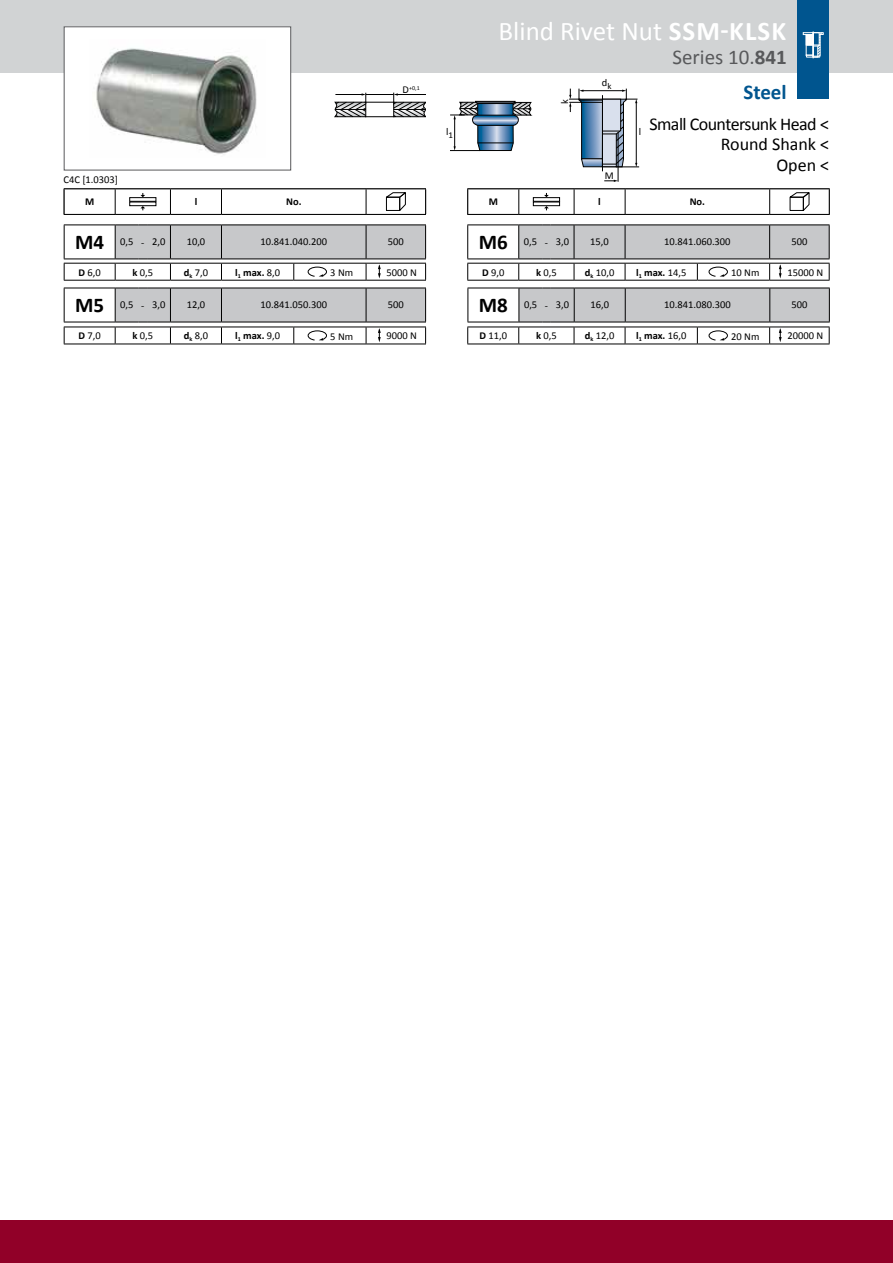
<style>
.page{position:relative;width:893px;height:1263px;background:#fff}
.page>*{position:absolute;margin:0;border:0;box-sizing:border-box;transform-origin:0 0}
.t1{font:27px "Calibri";color:#fff}
.t2{font:21px/35px "Calibri";color:#58595b;text-align:right}
.t3{font:18px/20.4px "Calibri";letter-spacing:-.03em;color:#000;text-align:right}
.t4{font:10.5px "Calibri";color:#000}
.t5{font:700 10.5px "Calibri";color:#000}
.t6{font:9px "Calibri";color:#000}
.t7{font:6px "Calibri";color:#000}
.s1{font-size:10.5px}
.s2{font-weight:700}
.s3{font-weight:700;color:#00558f}
.s4{font-weight:700;font-size:21px}
.s5{font-weight:400}
</style>
<div class="page">
<div style="left:0;top:1220px;width:893px;height:43px;background:#910028"></div>
<div style="left:0;top:0;width:893px;height:72px;background:#d1d3d4"></div>
<div style="left:64px;top:27px;width:227px;height:143px;background:#fff"></div>
<img style="left:96px;top:48px;width:161px;height:107px">
<div style="left:64px;top:26px;width:227px;height:144px;border:1px solid #58595b"></div>
<svg style="left:797px;top:0;width:32px;height:99px;background:#146297"></svg>
<hr style="left:618px;top:132px;width:1px;height:50px;background:#000">
<hr style="left:602px;top:95px;width:1px;height:76px;background:#000">
<svg style="left:604px;top:180px;width:14px;height:2px"></svg>
<svg style="left:569px;top:89px;width:70px;height:79px"></svg>
<svg style="left:450px;top:101px;width:81px;height:50px"></svg>
<svg style="left:335px;top:93px;width:91px;height:24px"></svg>
<hr style="left:64px;top:280px;width:51px;height:1px;background:#000">
<hr style="left:115px;top:280px;width:55px;height:1px;background:#000">
<hr style="left:170px;top:280px;width:51px;height:1px;background:#000">
<hr style="left:221px;top:280px;width:73px;height:1px;background:#000">
<hr style="left:294px;top:280px;width:72px;height:1px;background:#000">
<hr style="left:366px;top:280px;width:60px;height:1px;background:#000">
<hr style="left:64px;top:344px;width:51px;height:1px;background:#000">
<hr style="left:115px;top:344px;width:55px;height:1px;background:#000">
<hr style="left:170px;top:344px;width:51px;height:1px;background:#000">
<hr style="left:221px;top:344px;width:73px;height:1px;background:#000">
<hr style="left:294px;top:344px;width:72px;height:1px;background:#000">
<hr style="left:366px;top:344px;width:60px;height:1px;background:#000">
<hr style="left:467px;top:280px;width:52px;height:1px;background:#000">
<hr style="left:519px;top:280px;width:55px;height:1px;background:#000">
<hr style="left:574px;top:280px;width:51px;height:1px;background:#000">
<hr style="left:625px;top:280px;width:72px;height:1px;background:#000">
<hr style="left:697px;top:280px;width:73px;height:1px;background:#000">
<hr style="left:770px;top:280px;width:59px;height:1px;background:#000">
<hr style="left:467px;top:344px;width:52px;height:1px;background:#000">
<hr style="left:519px;top:344px;width:55px;height:1px;background:#000">
<hr style="left:574px;top:344px;width:51px;height:1px;background:#000">
<hr style="left:625px;top:344px;width:72px;height:1px;background:#000">
<hr style="left:697px;top:344px;width:73px;height:1px;background:#000">
<hr style="left:770px;top:344px;width:59px;height:1px;background:#000">
<svg style="left:64px;top:225px;width:362px;height:55px"></svg>
<svg style="left:64px;top:288px;width:362px;height:56px"></svg>
<svg style="left:467px;top:225px;width:363px;height:55px"></svg>
<svg style="left:467px;top:288px;width:363px;height:56px"></svg>
<hr style="left:64px;top:214px;width:51px;height:1px;background:#000">
<hr style="left:115px;top:214px;width:55px;height:1px;background:#000">
<hr style="left:170px;top:214px;width:51px;height:1px;background:#000">
<hr style="left:221px;top:214px;width:145px;height:1px;background:#000">
<hr style="left:366px;top:214px;width:60px;height:1px;background:#000">
<svg style="left:64px;top:189px;width:362px;height:25px"></svg>
<div style="left:386px;top:197px;width:14px;height:14px;border:1px solid #000"></div>
<hr style="left:467px;top:214px;width:52px;height:1px;background:#000">
<hr style="left:519px;top:214px;width:55px;height:1px;background:#000">
<hr style="left:574px;top:214px;width:51px;height:1px;background:#000">
<hr style="left:625px;top:214px;width:145px;height:1px;background:#000">
<hr style="left:770px;top:214px;width:60px;height:1px;background:#000">
<svg style="left:467px;top:189px;width:363px;height:25px"></svg>
<div style="left:790px;top:197px;width:14px;height:14px;border:1px solid #000"></div>
<p class="t4" style="left:63px;top:172px;width:56px">C4C [1.0303]</p>
<p class="t7" style="left:402px;top:84px;width:19px"><span class="s1">D</span>+0,1</p>
<h1 class="t1" style="left:499px;top:14px;width:289px">Blind Rivet Nut <span class="s2">SSM-KLSK</span></h1>
<h2 class="t2" style="left:672px;top:39px;width:116px">Series 10.<span class="s2">841<br></span><span class="s3">Steel</span></h2>
<h3 class="t3" style="left:649px;top:114px;width:181px">Small Countersunk Head &lt;<br>Round Shank &lt;<br>Open &lt;</h3>
<p class="t4" style="left:602px;top:76px;width:11px">d<sub>k</sub></p>
<p class="t4" style="left:558px;top:104px;width:6px;rotate:-90deg">k</p>
<p class="t4" style="left:446px;top:125px;width:4px">l</p>
<p class="t4" style="left:639px;top:125px;width:4px">l</p>
<p class="t6" style="left:449px;top:130px;width:6px">1</p>
<p class="t4" style="left:605px;top:168px;width:10px">M</p>
<p class="t5" style="left:85px;top:195px;width:11px">M</p>
<p class="t5" style="left:195px;top:195px;width:4px">l</p>
<p class="t5" style="left:286px;top:195px;width:17px">No.</p>
<p class="t5" style="left:489px;top:195px;width:11px">M</p>
<p class="t5" style="left:598px;top:195px;width:4px">l</p>
<p class="t5" style="left:690px;top:195px;width:17px">No.</p>
<p class="t5" style="left:287px;top:195px;width:14px">Nr.</p>
<p class="t5" style="left:691px;top:195px;width:14px">Nr.</p>
<p class="t4" style="left:75px;top:235px;width:92px"><span class="s4">M4</span> 0,5 - 2,0</p>
<p class="t4" style="left:187px;top:235px;width:20px">10,0</p>
<p class="t4" style="left:261px;top:235px;width:68px">10.841.040.200</p>
<p class="t4" style="left:388px;top:235px;width:17px">500</p>
<p class="t4" style="left:479px;top:235px;width:92px"><span class="s4">M6</span> 0,5 - 3,0</p>
<p class="t4" style="left:590px;top:235px;width:20px">15,0</p>
<p class="t4" style="left:664px;top:235px;width:68px">10.841.060.300</p>
<p class="t4" style="left:791px;top:235px;width:17px">500</p>
<p class="t4" style="left:79px;top:265px;width:24px"><span class="s2">D</span> 6,0</p>
<p class="t4" style="left:132px;top:265px;width:22px"><span class="s2">k</span> 0,5</p>
<p class="t4" style="left:184px;top:265px;width:26px"><span class="s2">d</span><sub>k</sub> 7,0</p>
<p class="t5" style="left:235px;top:265px;width:46px">l<sub>1</sub> max. <span class="s5">8,0</span></p>
<p class="t4" style="left:330px;top:266px;width:24px">3 Nm</p>
<p class="t4" style="left:387px;top:265px;width:32px">5000 N</p>
<p class="t4" style="left:482px;top:265px;width:24px"><span class="s2">D</span> 9,0</p>
<p class="t4" style="left:536px;top:265px;width:22px"><span class="s2">k</span> 0,5</p>
<p class="t4" style="left:585px;top:265px;width:31px"><span class="s2">d</span><sub>k</sub> 10,0</p>
<p class="t5" style="left:636px;top:265px;width:52px">l<sub>1</sub> max. <span class="s5">14,5</span></p>
<p class="t4" style="left:731px;top:266px;width:30px">10 Nm</p>
<p class="t4" style="left:787px;top:265px;width:37px">15000 N</p>
<p class="t4" style="left:75px;top:298px;width:92px"><span class="s4">M5</span> 0,5 - 3,0</p>
<p class="t4" style="left:187px;top:298px;width:20px">12,0</p>
<p class="t4" style="left:261px;top:298px;width:68px">10.841.050.300</p>
<p class="t4" style="left:388px;top:298px;width:17px">500</p>
<p class="t4" style="left:479px;top:298px;width:92px"><span class="s4">M8</span> 0,5 - 3,0</p>
<p class="t4" style="left:590px;top:298px;width:20px">16,0</p>
<p class="t4" style="left:664px;top:298px;width:68px">10.841.080.300</p>
<p class="t4" style="left:792px;top:298px;width:17px">500</p>
<p class="t4" style="left:79px;top:329px;width:24px"><span class="s2">D</span> 7,0</p>
<p class="t4" style="left:132px;top:329px;width:22px"><span class="s2">k</span> 0,5</p>
<p class="t4" style="left:184px;top:329px;width:26px"><span class="s2">d</span><sub>k</sub> 8,0</p>
<p class="t5" style="left:235px;top:329px;width:46px">l<sub>1</sub> max. <span class="s5">9,0</span></p>
<p class="t4" style="left:330px;top:329px;width:24px">5 Nm</p>
<p class="t4" style="left:387px;top:329px;width:32px">9000 N</p>
<p class="t4" style="left:479px;top:329px;width:29px"><span class="s2">D</span> 11,0</p>
<p class="t4" style="left:536px;top:329px;width:22px"><span class="s2">k</span> 0,5</p>
<p class="t4" style="left:585px;top:329px;width:31px"><span class="s2">d</span><sub>k</sub> 12,0</p>
<p class="t5" style="left:636px;top:329px;width:52px">l<sub>1</sub> max. <span class="s5">16,0</span></p>
<p class="t4" style="left:731px;top:329px;width:30px">20 Nm</p>
<p class="t4" style="left:787px;top:329px;width:37px">20000 N</p>
</div>
